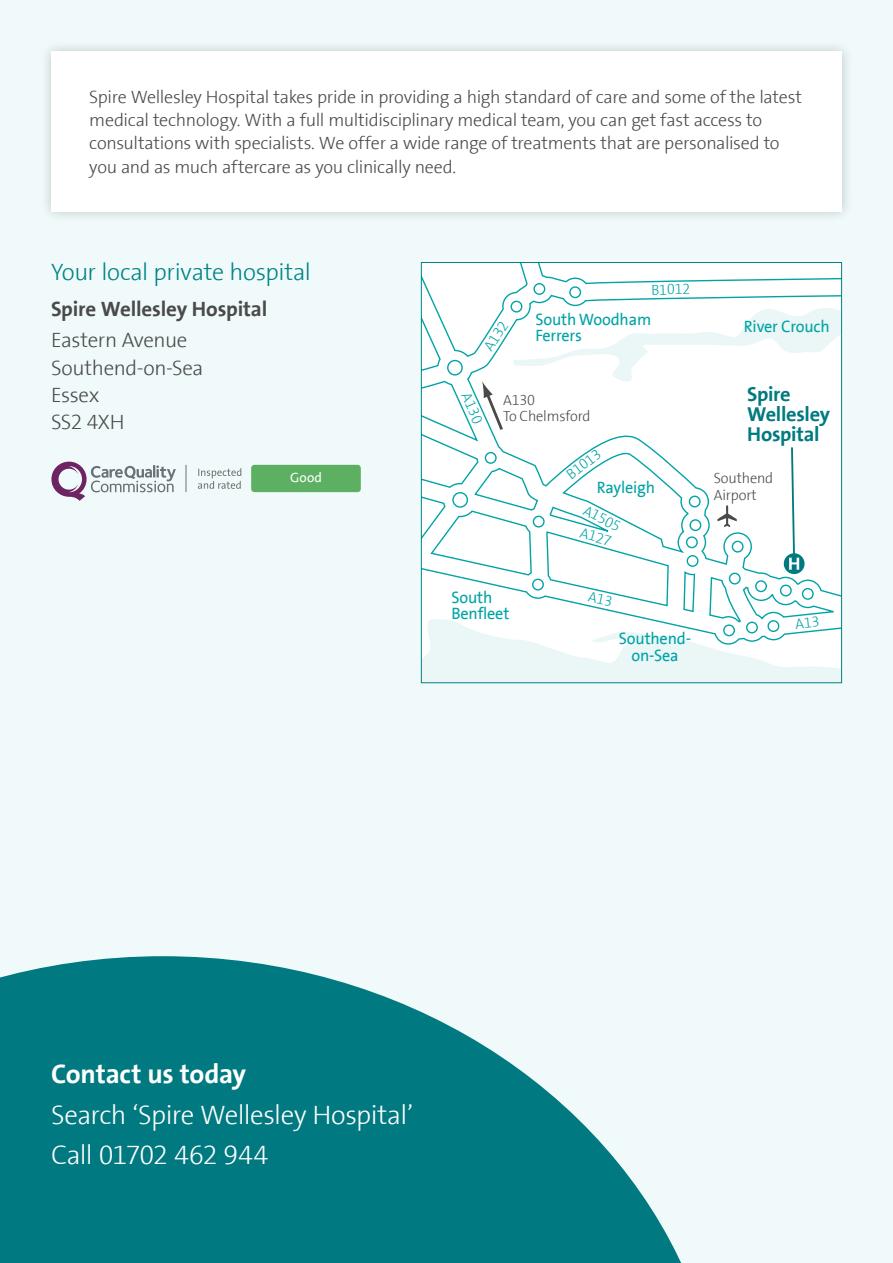
<style>
.page{position:relative;width:893px;height:1263px;background:#f0fafa}
.page>*{position:absolute;margin:0;border:0;box-sizing:border-box;transform-origin:0 0}
.t1{font:300 27px/40.5px "The Sans Spire";letter-spacing:-.025em;color:#fff}
.t2{font:700 27px "The Sans Spire";letter-spacing:-.01em;color:#fff}
.t3{font:300 24px "The Sans Spire";letter-spacing:-.015em;color:#008385}
.t4{font:300 21px/27.3px "The Sans Spire";letter-spacing:-.02em;color:#4a4a4a}
.t5{font:700 21px "The Sans Spire";letter-spacing:-.01em;color:#4a4a4a}
.t6{font:700 20.4px/20.4px "The Sans Spire";letter-spacing:-.015em;color:#007a80}
.t7{font:300 18px/23.4px "The Sans Spire";letter-spacing:-.015em;color:#4a4a4a}
.t8{font:16.65px/16.6px "The Sans Spire";letter-spacing:-.01em;color:#00a3a6}
.t9{font:300 14.85px/16.6px "The Sans Spire";letter-spacing:-.01em;color:#4a4a49}
.t10{font:300 14.85px "The Sans Spire";color:#00a3a6}
.t11{font:13.5px "The Sans Spire";color:#fff}
</style>
<div class="page">
<svg style="left:0;top:956px;width:681px;height:307px;fill:#007a80"></svg>
<div style="left:39px;top:39px;width:815px;height:184px;background:#000;opacity:.2"></div>
<div style="left:51px;top:51px;width:791px;height:160px;background:#fff"></div>
<svg style="left:423px;top:264px;width:417px;height:326px"></svg>
<svg style="left:448px;top:360px;width:14px;height:15px"></svg>
<div style="left:447px;top:360px;width:16px;height:16px;border:1px solid #00a3a6;border-radius:50%"></div>
<div style="left:453px;top:493px;width:14px;height:14px;background:#fff;border-radius:50%"></div>
<div style="left:452px;top:492px;width:16px;height:16px;border:1px solid #00a3a6;border-radius:50%"></div>
<div style="left:485px;top:453px;width:11px;height:10px;background:#fff;border-radius:50%"></div>
<div style="left:485px;top:452px;width:12px;height:12px;border:1px solid #00a3a6;border-radius:50%"></div>
<div style="left:511px;top:301px;width:11px;height:11px;background:#fff;border-radius:50%"></div>
<div style="left:511px;top:301px;width:11px;height:12px;border:1px solid #00a3a6;border-radius:50%"></div>
<div style="left:534px;top:284px;width:11px;height:10px;background:#fff;border-radius:50%"></div>
<div style="left:533px;top:283px;width:12px;height:12px;border:1px solid #00a3a6;border-radius:50%"></div>
<svg style="left:570px;top:287px;width:10px;height:11px"></svg>
<div style="left:569px;top:286px;width:12px;height:12px;border:1px solid #00a3a6;border-radius:50%"></div>
<div style="left:533px;top:516px;width:11px;height:11px;background:#fff;border-radius:50%"></div>
<div style="left:533px;top:516px;width:12px;height:11px;border:1px solid #00a3a6;border-radius:50%"></div>
<div style="left:689px;top:496px;width:11px;height:11px;background:#fff;border-radius:50%"></div>
<div style="left:689px;top:496px;width:12px;height:11px;border:1px solid #00a3a6;border-radius:50%"></div>
<svg style="left:690px;top:520px;width:11px;height:10px"></svg>
<div style="left:689px;top:519px;width:12px;height:12px;border:1px solid #00a3a6;border-radius:50%"></div>
<svg style="left:687px;top:537px;width:10px;height:11px"></svg>
<div style="left:686px;top:536px;width:12px;height:12px;border:1px solid #00a3a6;border-radius:50%"></div>
<div style="left:687px;top:556px;width:11px;height:10px;background:#fff;border-radius:50%"></div>
<div style="left:687px;top:555px;width:11px;height:12px;border:1px solid #00a3a6;border-radius:50%"></div>
<svg style="left:732px;top:541px;width:11px;height:11px"></svg>
<div style="left:732px;top:541px;width:12px;height:12px;border:1px solid #00a3a6;border-radius:50%"></div>
<div style="left:729px;top:573px;width:11px;height:11px;background:#fff;border-radius:50%"></div>
<div style="left:729px;top:573px;width:12px;height:11px;border:1px solid #00a3a6;border-radius:50%"></div>
<svg style="left:756px;top:581px;width:10px;height:10px"></svg>
<div style="left:755px;top:580px;width:12px;height:12px;border:1px solid #00a3a6;border-radius:50%"></div>
<svg style="left:781px;top:585px;width:10px;height:11px"></svg>
<div style="left:780px;top:585px;width:12px;height:11px;border:1px solid #00a3a6;border-radius:50%"></div>
<div style="left:802px;top:588px;width:12px;height:12px;border:1px solid #00a3a6;border-radius:50%"></div>
<div style="left:533px;top:579px;width:10px;height:11px;background:#fff;border-radius:50%"></div>
<div style="left:532px;top:579px;width:12px;height:11px;border:1px solid #00a3a6;border-radius:50%"></div>
<svg style="left:482px;top:381px;width:23px;height:52px"></svg>
<svg style="left:717px;top:505px;width:20px;height:22px"></svg>
<div style="left:784px;top:553px;width:20px;height:21px;background:#007a80;border-radius:50%"></div>
<svg style="left:789px;top:445px;width:10px;height:125px"></svg>
<svg style="left:51px;top:462px;width:125px;height:39px"></svg>
<svg style="left:186px;top:465px;width:1px;height:27px"></svg>
<svg style="left:198px;top:468px;width:43px;height:21px"></svg>
<div style="left:251px;top:465px;width:110px;height:27px;background:#5daf62;border-radius:3px"></div>
<svg style="left:421px;top:590px;width:421px;height:93px"></svg>
<p class="t7" style="left:89px;top:85px;width:714px">Spire Wellesley Hospital takes pride in providing a high standard of care and some of the latest medical technology. With a full multidisciplinary medical team, you can get fast access to consultations with specialists. We offer a wide range of treatments that are personalised to you and as much aftercare as you clinically need.</p>
<h2 class="t3" style="left:51px;top:258px;width:261px">Your local private hospital</h2>
<p class="t5" style="left:51px;top:296px;width:218px">Spire Wellesley Hospital</p>
<p class="t4" style="left:51px;top:327px;width:154px">Eastern Avenue<br>Southend-on-Sea<br>Essex<br>SS2 4XH</p>
<p class="t11" style="left:290px;top:470px;width:33px">Good</p>
<p class="t10" style="left:480px;top:345px;width:34px;rotate:-57deg">A132</p>
<p class="t10" style="left:651px;top:281px;width:41px;rotate:-2deg">B1012</p>
<p class="t8" style="left:535px;top:311px;width:117px">South Woodham<br>Ferrers</p>
<p class="t10" style="left:474px;top:390px;width:34px;rotate:67deg">A130</p>
<p class="t9" style="left:503px;top:392px;width:89px">A130<br>To Chelmsford</p>
<p class="t10" style="left:563px;top:469px;width:41px;rotate:-37deg">B1013</p>
<p class="t8" style="left:597px;top:479px;width:60px">Rayleigh</p>
<p class="t10" style="left:588px;top:502px;width:41px;rotate:27deg">A1505</p>
<p class="t10" style="left:583px;top:524px;width:34px;rotate:16deg">A127</p>
<p class="t8" style="left:451px;top:589px;width:59px">South<br>Benfleet</p>
<p class="t8" style="left:619px;top:630px;width:74px;text-align:center">Southend&shy;on-Sea</p>
<p class="t8" style="left:744px;top:319px;width:87px">River Crouch</p>
<p class="t6" style="left:747px;top:383px;width:84px">Spire<br>Wellesley<br>Hospital</p>
<p class="t9" style="left:714px;top:470px;width:61px">Southend<br>Airport</p>
<h1 class="t2" style="left:51px;top:1058px;width:197px">Contact us today</h1>
<h1 class="t1" style="left:51px;top:1095px;width:364px">Search ‘Spire Wellesley Hospital’<br>Call 01702 462 944</h1>
</div>
